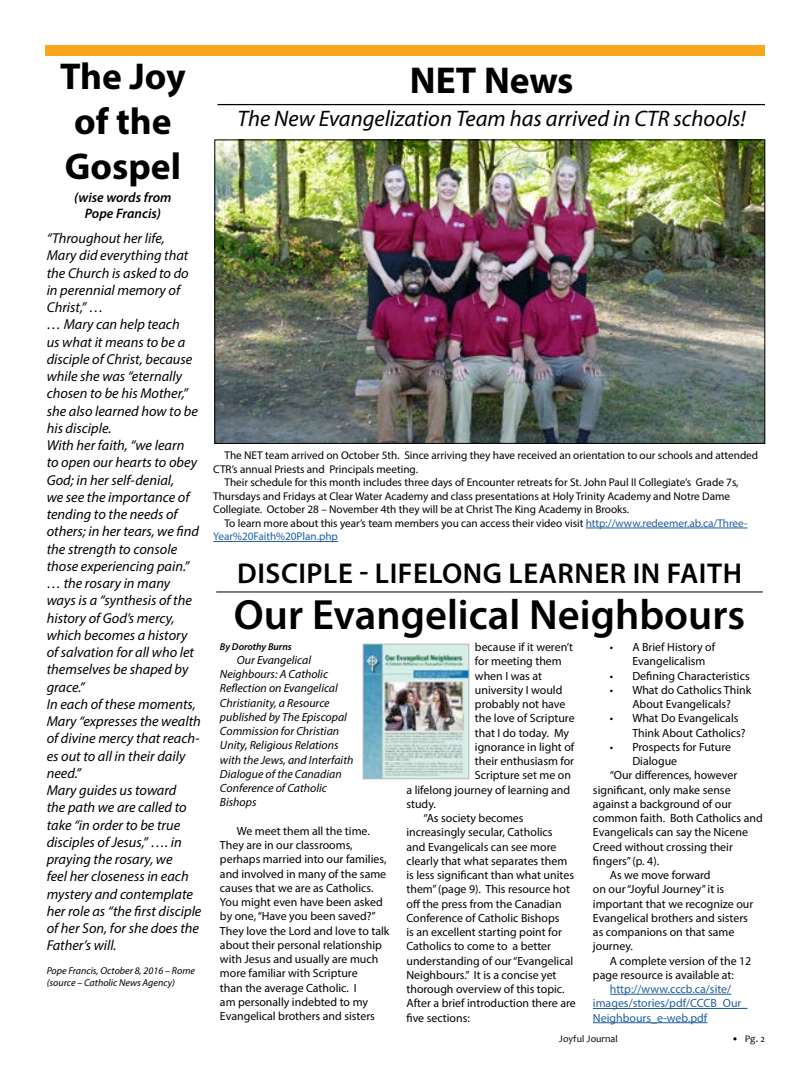
<style>
.page{position:relative;width:810px;height:1080px;background:#fff}
.page>*{position:absolute;margin:0;border:0;box-sizing:border-box;transform-origin:0 0}
.t1{font:600 42.5px "Myriad Pro";color:#000}
.t2{font:700 37.5px/45px "Myriad Pro";color:#000}
.t3{font:600 28.75px "Myriad Pro";letter-spacing:.02em;color:#000}
.t4{font:italic 22.5px "Myriad Pro";color:#000}
.t5{font:italic 14.38px/17.2px "Myriad Pro";color:#000}
.t6{font:italic 600 13.75px/16.5px "Myriad Pro";color:#000;text-align:center}
.t7{font:11.88px/14.2px "Myriad Pro";color:#000}
.t8{font:italic 11.88px/14.2px "Myriad Pro";color:#000}
.t9{font:11.88px/14.2px "Myriad Pro";color:#215e9e}
.t10{font:11.25px "Myriad Pro";letter-spacing:-.005em;color:#000}
.t11{font:11.25px "Myriad Pro";letter-spacing:-.005em;color:#215e9e}
.t12{font:italic 10px/12px "Myriad Pro";color:#000}
.t13{font:10px "Candara";color:#000}
.t14{font:italic 600 10px "Myriad Pro";letter-spacing:-.005em;color:#000}
.s1{color:#215e9e}
</style>
<div class="page">
<div style="left:45px;top:45px;width:720px;height:11px;background:#faa61a"></div>
<hr style="left:610px;top:994px;width:121px;height:1px;background:#215e9e">
<hr style="left:593px;top:1008px;width:154px;height:1px;background:#215e9e">
<hr style="left:593px;top:1022px;width:114px;height:1px;background:#215e9e">
<hr style="left:216px;top:592px;width:547px;height:1px;background:#000">
<img style="left:365px;top:646px;width:102px;height:131px">
<div style="left:363px;top:644px;width:106px;height:135px;border:1px solid #b4b6b8"></div>
<hr style="left:586px;top:528px;width:162px;height:1px;background:#215e9e">
<hr style="left:213px;top:541px;width:125px;height:1px;background:#215e9e">
<hr style="left:217px;top:104px;width:548px;height:1px;background:#000">
<img style="left:217px;top:142px;width:546px;height:300px">
<div style="left:215px;top:140px;width:550px;height:304px;border:1px solid #000"></div>
<h2 class="t2" style="left:60px;top:53px;width:127px">The Joy of the<br>Gospel</h2>
<p class="t6" style="left:74px;top:189px;width:99px">(wise words from<br>Pope Francis)</p>
<p class="t5" style="left:47px;top:229px;width:156px">“Throughout her life,<br>Mary did everything that the Church is asked to do in perennial memory of<br>Christ,” …<br>… Mary can help teach<br>us what it means to be a disciple of Christ, because while she was “eternally chosen to be his Mother,” she also learned how to be his disciple.<br>With her faith, “we learn<br>to open our hearts to obey<br>God; in her self-denial,<br>we see the importance of tending to the needs of others; in her tears, we find the strength to console those experiencing pain.” … the rosary in many ways is a “synthesis of the history of God’s mercy, which becomes a history of salvation for all who let themselves be shaped by grace.”<br>In each of these moments,<br>Mary “expresses the wealth of divine mercy that reach&shy;es out to all in their daily need.”<br>Mary guides us toward<br>the path we are called to take “in order to be true disciples of Jesus,” …. in praying the rosary, we<br>feel her closeness in each mystery and contemplate her role as “the first disciple of her Son, for she does the<br>Father’s will.</p>
<p class="t12" style="left:47px;top:965px;width:150px">Pope Francis, October 8, 2016 – Rome (source – Catholic News Agency)</p>
<h2 class="t2" style="left:410px;top:57px;width:165px">NET News</h2>
<h3 class="t4" style="left:237px;top:104px;width:510px">The New Evangelization Team has arrived in CTR schools!</h3>
<p class="t10" style="left:225px;top:449px;width:535px">The NET team arrived on October 5th. Since arriving they have received an orientation to our schools and attended</p>
<p class="t10" style="left:213px;top:462px;width:206px">CTR’s annual Priests and Principals meeting.</p>
<p class="t10" style="left:225px;top:476px;width:516px">Their schedule for this month includes three days of Encounter retreats for St. John Paul II Collegiate’s Grade 7s,</p>
<p class="t10" style="left:213px;top:489px;width:518px">Thursdays and Fridays at Clear Water Academy and class presentations at Holy Trinity Academy and Notre Dame</p>
<p class="t10" style="left:213px;top:503px;width:417px">Collegiate. October 28 – November 4th they will be at Christ The King Academy in Brooks.</p>
<p class="t10" style="left:225px;top:516px;width:525px">To learn more about this year’s team members you can access their video visit <span class="s1">http://www.redeemer.ab.ca/Three-</span></p>
<p class="t11" style="left:213px;top:530px;width:126px">Year%20Faith%20Plan.php</p>
<h3 class="t3" style="left:237px;top:555px;width:506px">DISCIPLE - LIFELONG LEARNER IN FAITH</h3>
<h1 class="t1" style="left:234px;top:587px;width:513px">Our Evangelical Neighbours</h1>
<p class="t14" style="left:220px;top:640px;width:73px">By Dorothy Burns</p>
<p class="t8" style="left:220px;top:653px;width:135px;text-indent:17px">Our Evangelical<br>Neighbours: A Catholic<br>Reflection on Evangelical<br>Christianity, a Resource published by The Episcopal<br>Commission for Christian<br>Unity, Religious Relations with the Jews, and Interfaith<br>Dialogue of the Canadian<br>Conference of Catholic<br>Bishops</p>
<p class="t7" style="left:220px;top:824px;width:171px;text-indent:17px">We meet them all the time.<br>They are in our classrooms, perhaps married into our families, and involved in many of the same causes that we are as Catholics.<br>You might even have been asked by one, “Have you been saved?”<br>They love the Lord and love to talk about their personal relationship with Jesus and usually are much more familiar with Scripture<br>than the average Catholic. I<br>am personally indebted to my<br>Evangelical brothers and sisters</p>
<p class="t7" style="left:475px;top:640px;width:100px">because if it weren’t</p>
<p class="t7" style="left:475px;top:654px;width:88px">for meeting them</p>
<p class="t7" style="left:475px;top:668px;width:68px">when I was at</p>
<p class="t7" style="left:475px;top:683px;width:89px">university I would</p>
<p class="t7" style="left:475px;top:697px;width:92px">probably not have</p>
<p class="t7" style="left:475px;top:711px;width:101px">the love of Scripture</p>
<p class="t7" style="left:475px;top:725px;width:96px">that I do today. My</p>
<p class="t7" style="left:475px;top:740px;width:101px">ignorance in light of</p>
<p class="t7" style="left:475px;top:754px;width:101px">their enthusiasm for</p>
<p class="t7" style="left:475px;top:768px;width:97px">Scripture set me on</p>
<p class="t7" style="left:406px;top:782px;width:165px">a lifelong journey of learning and</p>
<p class="t7" style="left:406px;top:797px;width:31px">study.</p>
<p class="t7" style="left:423px;top:811px;width:102px">“As society becomes</p>
<p class="t7" style="left:406px;top:825px;width:148px">increasingly secular, Catholics</p>
<p class="t7" style="left:406px;top:839px;width:151px">and Evangelicals can see more</p>
<p class="t7" style="left:406px;top:854px;width:162px">clearly that what separates them</p>
<p class="t7" style="left:406px;top:868px;width:169px">is less significant than what unites</p>
<p class="t7" style="left:406px;top:882px;width:165px">them” (page 9). This resource hot</p>
<p class="t7" style="left:406px;top:896px;width:157px">off the press from the Canadian</p>
<p class="t7" style="left:406px;top:911px;width:155px">Conference of Catholic Bishops</p>
<p class="t7" style="left:406px;top:925px;width:157px">is an excellent starting point for</p>
<p class="t7" style="left:406px;top:939px;width:146px">Catholics to come to a better</p>
<p class="t7" style="left:406px;top:953px;width:168px">understanding of our “Evangelical</p>
<p class="t7" style="left:406px;top:968px;width:152px">Neighbours.” It is a concise yet</p>
<p class="t7" style="left:406px;top:982px;width:160px">thorough overview of this topic.</p>
<p class="t7" style="left:406px;top:996px;width:171px">After a brief introduction there are</p>
<p class="t7" style="left:406px;top:1010px;width:65px">five sections:</p>
<p class="t7" style="left:632px;top:640px;width:84px;text-indent:-23px">• A Brief History of<br>Evangelicalism</p>
<p class="t7" style="left:610px;top:668px;width:141px">• Defining Characteristics</p>
<p class="t7" style="left:610px;top:683px;width:143px;text-align:center">• What do Catholics Think<br>About Evangelicals?</p>
<p class="t7" style="left:632px;top:711px;width:115px;text-indent:-23px">• What Do Evangelicals<br>Think About Catholics?</p>
<p class="t7" style="left:610px;top:740px;width:123px">• Prospects for Future</p>
<p class="t7" style="left:632px;top:754px;width:46px">Dialogue</p>
<p class="t7" style="left:610px;top:768px;width:129px">“Our differences, however</p>
<p class="t7" style="left:593px;top:782px;width:139px">significant, only make sense</p>
<p class="t7" style="left:593px;top:797px;width:140px">against a background of our</p>
<p class="t7" style="left:593px;top:811px;width:171px">common faith. Both Catholics and</p>
<p class="t7" style="left:593px;top:825px;width:157px">Evangelicals can say the Nicene</p>
<p class="t7" style="left:593px;top:839px;width:141px">Creed without crossing their</p>
<p class="t7" style="left:593px;top:854px;width:68px">fingers” (p. 4).</p>
<p class="t7" style="left:610px;top:868px;width:102px">As we move forward</p>
<p class="t7" style="left:593px;top:882px;width:133px">on our “Joyful Journey” it is</p>
<p class="t7" style="left:593px;top:896px;width:162px">important that we recognize our</p>
<p class="t7" style="left:593px;top:911px;width:156px">Evangelical brothers and sisters</p>
<p class="t7" style="left:593px;top:925px;width:143px">as companions on that same</p>
<p class="t7" style="left:593px;top:939px;width:42px">journey.</p>
<p class="t7" style="left:610px;top:953px;width:143px">A complete version of the 12</p>
<p class="t7" style="left:593px;top:968px;width:142px">page resource is available at:</p>
<p class="t9" style="left:593px;top:982px;width:156px;text-indent:17px">http://www.cccb.ca/site/ images/stories/pdf/CCCB_Our_<br>Neighbours_e-web.pdf</p>
<p class="t13" style="left:559px;top:1033px;width:60px">Joyful Journal</p>
<p class="t13" style="left:732px;top:1033px;width:35px">• Pg. 2</p>
</div>
